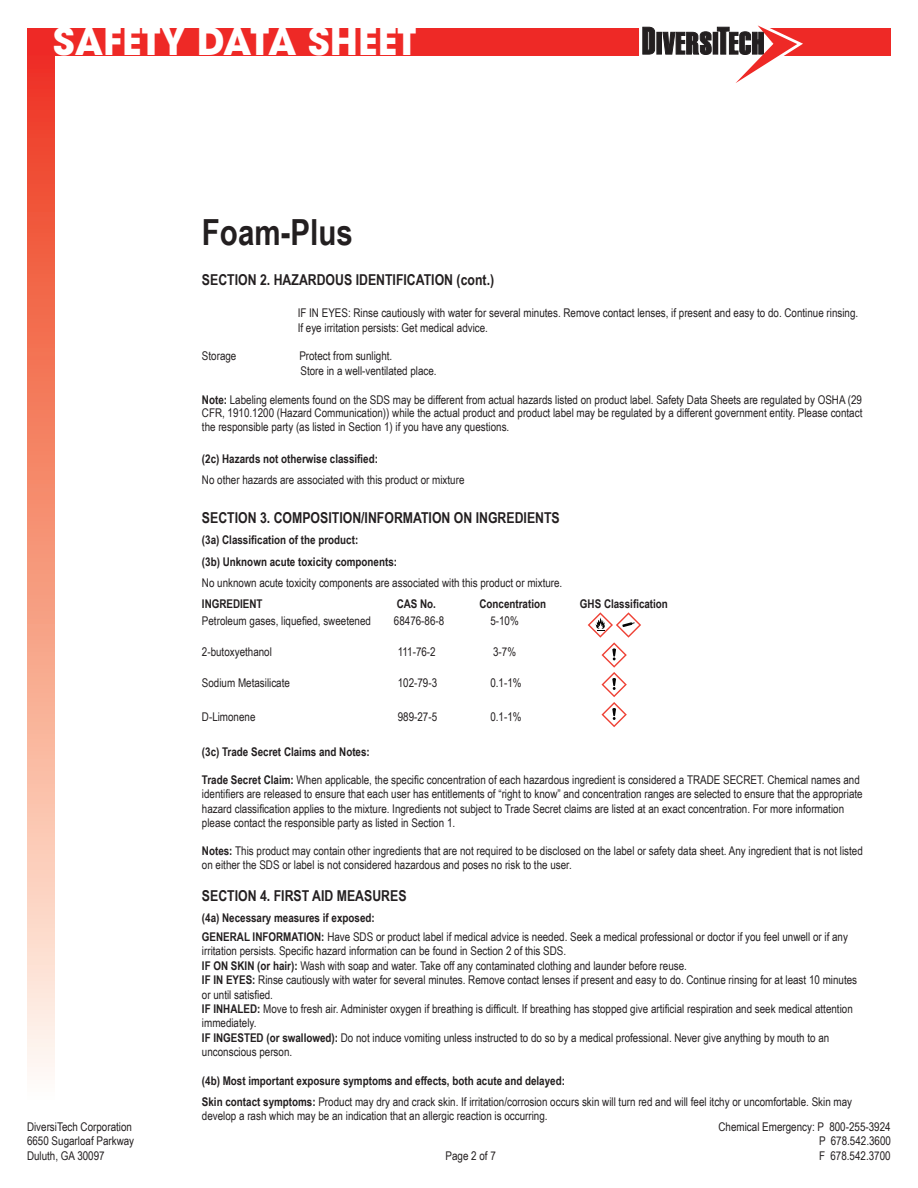
<style>
.page{position:relative;width:918px;height:1188px;background:#fff}
.page>*{position:absolute;margin:0;border:0;box-sizing:border-box;transform-origin:0 0}
.t1{font:700 37.5px "ITC Avant Garde Std";color:#fff}
.t2{font:700 36px "Arial Narrow";color:#231f20}
.t3{font:700 15px "Arial Narrow";color:#231f20}
.t4{font:12px/14.4px "Arial Narrow";color:#231f20}
.t5{font:700 12px/21.1px "Arial Narrow";color:#231f20}
.s1{font-weight:700}
</style>
<div class="page">
<div style="left:27px;top:29px;width:864px;height:27px;background:#ee2926"></div>
<div style="left:27px;top:56px;width:27px;height:1048px;background:linear-gradient(to bottom,#ee3819,#fffdee)"></div>
<svg style="left:639px;top:25px;width:164px;height:58px"></svg>
<svg style="left:588px;top:612px;width:53px;height:115px"></svg>
<h1 class="t1" style="left:53px;top:16px;width:365px">SAFETY DATA SHEET</h1>
<h2 class="t2" style="left:202px;top:205px;width:152px">Foam-Plus</h2>
<p class="t3" style="left:202px;top:268px;width:294px">SECTION 2. HAZARDOUS IDENTIFICATION (cont.)</p>
<p class="t4" style="left:298px;top:305px;width:562px">IF IN EYES: Rinse cautiously with water for several minutes. Remove contact lenses, if present and easy to do. Continue rinsing.<br>If eye irritation persists: Get medical advice.</p>
<p class="t4" style="left:202px;top:349px;width:36px">Storage</p>
<p class="t4" style="left:299px;top:349px;width:139px">Protect from sunlight.<br>Store in a well-ventilated place.</p>
<p class="t4" style="left:202px;top:392px;width:662px;line-height:13.5px;text-align:justify"><span class="s1">Note:</span> Labeling elements found on the SDS may be different from actual hazards listed on product label. Safety Data Sheets are regulated by OSHA (29<br>CFR, 1910.1200 (Hazard Communication)) while the actual product and product label may be regulated by a different government entity. Please contact the responsible party (as listed in Section 1) if you have any questions.</p>
<p class="t5" style="left:202px;top:448px;width:178px">(2c) Hazards not otherwise classified:</p>
<p class="t4" style="left:202px;top:472px;width:264px">No other hazards are associated with this product or mixture</p>
<p class="t3" style="left:202px;top:507px;width:359px">SECTION 3. COMPOSITION/INFORMATION ON INGREDIENTS</p>
<p class="t5" style="left:202px;top:529px;width:197px">(3a) Classification of the product:<br>(3b) Unknown acute toxicity components:</p>
<p class="t4" style="left:202px;top:575px;width:362px">No unknown acute toxicity components are associated with this product or mixture.</p>
<p class="t5" style="left:202px;top:593px;width:62px">INGREDIENT</p>
<p class="t5" style="left:397px;top:593px;width:41px">CAS No.</p>
<p class="t5" style="left:479px;top:593px;width:68px">Concentration</p>
<p class="t5" style="left:580px;top:593px;width:90px">GHS Classification</p>
<p class="t4" style="left:202px;top:613px;width:171px">Petroleum gases, liquefied, sweetened</p>
<p class="t4" style="left:394px;top:613px;width:52px">68476-86-8</p>
<p class="t4" style="left:490px;top:613px;width:30px">5-10%</p>
<p class="t4" style="left:202px;top:644px;width:72px">2-butoxyethanol</p>
<p class="t4" style="left:398px;top:644px;width:39px">111-76-2</p>
<p class="t4" style="left:493px;top:644px;width:24px">3-7%</p>
<p class="t4" style="left:202px;top:675px;width:90px">Sodium Metasilicate</p>
<p class="t4" style="left:398px;top:675px;width:41px">102-79-3</p>
<p class="t4" style="left:490px;top:675px;width:33px">0.1-1%</p>
<p class="t4" style="left:202px;top:709px;width:55px">D-Limonene</p>
<p class="t4" style="left:398px;top:709px;width:41px">989-27-5</p>
<p class="t4" style="left:490px;top:709px;width:33px">0.1-1%</p>
<p class="t5" style="left:202px;top:741px;width:169px">(3c) Trade Secret Claims and Notes:</p>
<p class="t4" style="left:202px;top:772px;width:662px"><span class="s1">Trade Secret Claim:</span> When applicable, the specific concentration of each hazardous ingredient is considered a TRADE SECRET. Chemical names and identifiers are released to ensure that each user has entitlements of “right to know” and concentration ranges are selected to ensure that the appropriate hazard classification applies to the mixture. Ingredients not subject to Trade Secret claims are listed at an exact concentration. For more information please contact the responsible party as listed in Section 1.</p>
<p class="t4" style="left:202px;top:843px;width:662px"><span class="s1">Notes:</span> This product may contain other ingredients that are not required to be disclosed on the label or safety data sheet. Any ingredient that is not listed on either the SDS or label is not considered hazardous and poses no risk to the user.</p>
<p class="t3" style="left:202px;top:884px;width:206px">SECTION 4. FIRST AID MEASURES</p>
<p class="t4" style="left:202px;top:908px;width:648px;line-height:18.9px"><span class="s1">(4a) Necessary measures if exposed:<br>GENERAL INFORMATION:</span> Have SDS or product label if medical advice is needed. Seek a medical professional or doctor if you feel unwell or if any</p>
<p class="t4" style="left:202px;top:943px;width:657px">irritation persists. Specific hazard information can be found in Section 2 of this SDS.<br><span class="s1">IF ON SKIN (or hair):</span> Wash with soap and water. Take off any contaminated clothing and launder before reuse.<br><span class="s1">IF IN EYES:</span> Rinse cautiously with water for several minutes. Remove contact lenses if present and easy to do. Continue rinsing for at least 10 minutes or until satisfied.<br><span class="s1">IF INHALED:</span> Move to fresh air. Administer oxygen if breathing is difficult. If breathing has stopped give artificial respiration and seek medical attention immediately.<br><span class="s1">IF INGESTED (or swallowed):</span> Do not induce vomiting unless instructed to do so by a medical professional. Never give anything by mouth to an unconscious person.</p>
<p class="t4" style="left:202px;top:1070px;width:652px;line-height:21.1px"><span class="s1">(4b) Most important exposure symptoms and effects, both acute and delayed:<br>Skin contact symptoms:</span> Product may dry and crack skin. If irritation/corrosion occurs skin will turn red and will feel itchy or uncomfortable. Skin may</p>
<p class="t4" style="left:202px;top:1109px;width:347px">develop a rash which may be an indication that an allergic reaction is occurring.</p>
<p class="t4" style="left:27px;top:1119px;width:106px">DiversiTech Corporation</p>
<p class="t4" style="left:719px;top:1119px;width:174px">Chemical Emergency: P 800-255-3924</p>
<p class="t4" style="left:27px;top:1134px;width:109px">6650 Sugarloaf Parkway</p>
<p class="t4" style="left:819px;top:1134px;width:73px">P 678.542.3600</p>
<p class="t4" style="left:27px;top:1148px;width:79px">Duluth, GA 30097</p>
<p class="t4" style="left:446px;top:1148px;width:52px">Page 2 of 7</p>
<p class="t4" style="left:819px;top:1148px;width:73px">F 678.542.3700</p>
</div>
